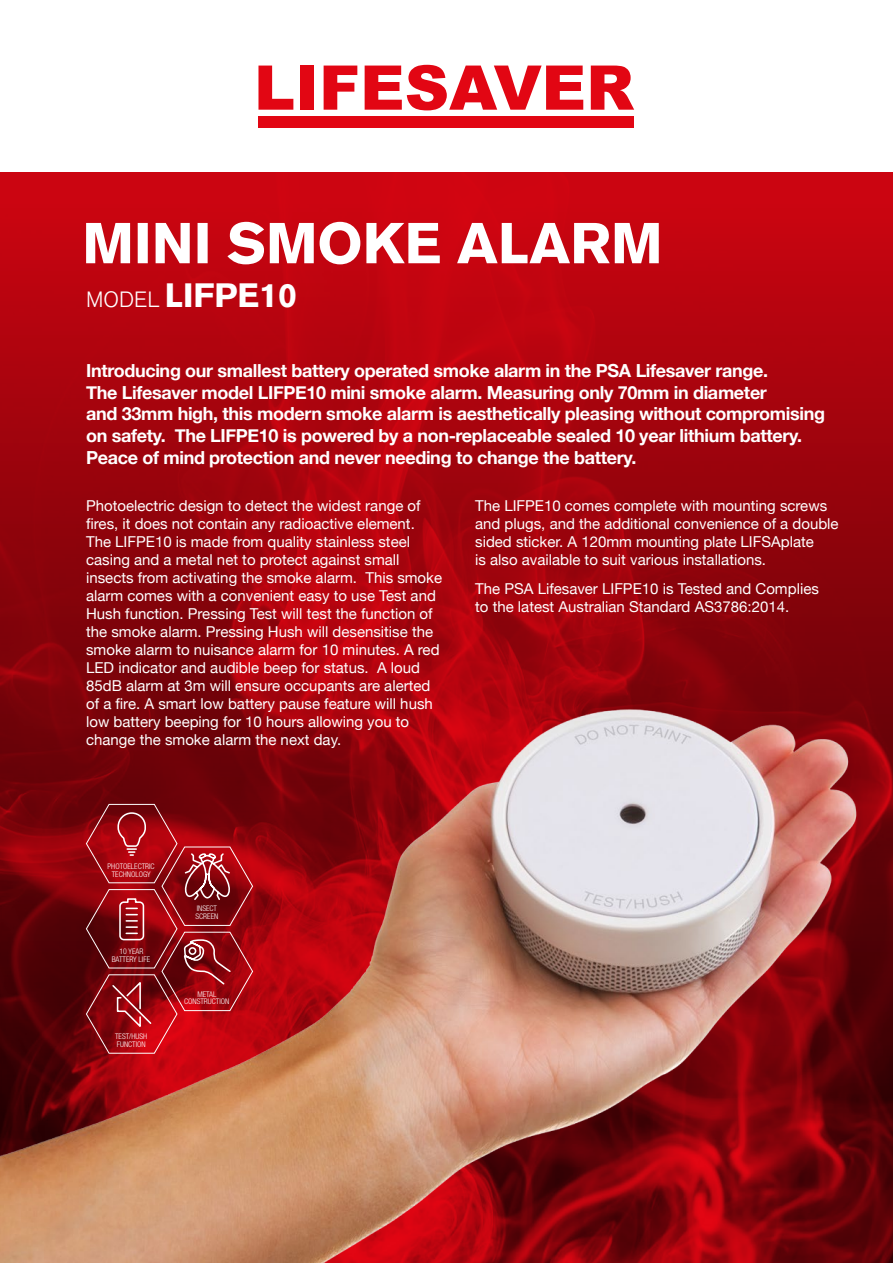
<style>
.page{position:relative;width:893px;height:1263px;background:#fff}
.page>*{position:absolute;margin:0;border:0;box-sizing:border-box;transform-origin:0 0}
.t1{font:700 33.45px "Akzidenz Grotesk BQ";color:#fff}
.t2{font:700 18px/21.6px "Helvetica Neue";letter-spacing:-.02em;color:#fff}
.t3{font:15px/18px "Helvetica Neue";color:#fff}
.t4{font:300 condensed 7.8px/7.8px "Helvetica Neue LT Std";color:#fff;text-align:center}
.s1{font-weight:300;font-size:21.9px}
</style>
<div class="page">
<img style="left:0;top:172px;width:893px;height:1091px">
<svg style="left:258px;top:66px;width:35px;height:44px"></svg>
<div style="left:300px;top:66px;width:14px;height:44px;background:#e20613"></div>
<svg style="left:324px;top:66px;width:33px;height:44px"></svg>
<svg style="left:365px;top:65px;width:218px;height:45px"></svg>
<svg style="left:591px;top:66px;width:43px;height:44px"></svg>
<div style="left:258px;top:116px;width:376px;height:12px;background:#e20613"></div>
<svg style="left:86px;top:222px;width:573px;height:42px"></svg>
<img style="left:0;top:699px;width:859px;height:564px">
<svg style="left:86px;top:804px;width:167px;height:250px"></svg>
<h1 class="t1" style="left:86px;top:276px;width:212px"><span class="s1">MODEL</span> LIFPE10</h1>
<p class="t2" style="left:86px;top:360px;width:740px">Introducing our smallest battery operated smoke alarm in the PSA Lifesaver range.<br>The Lifesaver model LIFPE10 mini smoke alarm. Measuring only 70mm in diameter<br>and 33mm high, this modern smoke alarm is aesthetically pleasing without compromising on safety. The LIFPE10 is powered by a non-replaceable sealed 10 year lithium battery.<br>Peace of mind protection and never needing to change the battery.</p>
<p class="t3" style="left:86px;top:498px;width:357px">Photoelectric design to detect the widest range of fires, it does not contain any radioactive element.<br>The LIFPE10 is made from quality stainless steel casing and a metal net to protect against small insects from activating the smoke alarm. This smoke alarm comes with a convenient easy to use Test and Hush function. Pressing Test will test the function of the smoke alarm. Pressing Hush will desensitise the smoke alarm to nuisance alarm for 10 minutes. A red LED indicator and audible beep for status. A loud 85dB alarm at 3m will ensure occupants are alerted of a fire. A smart low battery pause feature will hush low battery beeping for 10 hours allowing you to change the smoke alarm the next day.</p>
<p class="t3" style="left:475px;top:498px;width:365px">The LIFPE10 comes complete with mounting screws and plugs, and the additional convenience of a double sided sticker. A 120mm mounting plate LIFSAplate<br>is also available to suit various installations.</p>
<p class="t3" style="left:475px;top:580px;width:345px">The PSA Lifesaver LIFPE10 is Tested and Complies to the latest Australian Standard AS3786:2014.</p>
<p class="t4" style="left:108px;top:862px;width:49px">PHOTOELECTRIC<br>TECHNOLOGY</p>
<p class="t4" style="left:112px;top:947px;width:40px">10 YEAR<br>BATTERY LIFE</p>
<p class="t4" style="left:115px;top:1032px;width:34px;text-align:left">TEST/HUSH<br>FUNCTION</p>
<p class="t4" style="left:196px;top:905px;width:24px;text-align:left">INSECT<br>SCREEN</p>
<p class="t4" style="left:184px;top:990px;width:47px">METAL<br>CONSTRUCTION</p>
</div>
